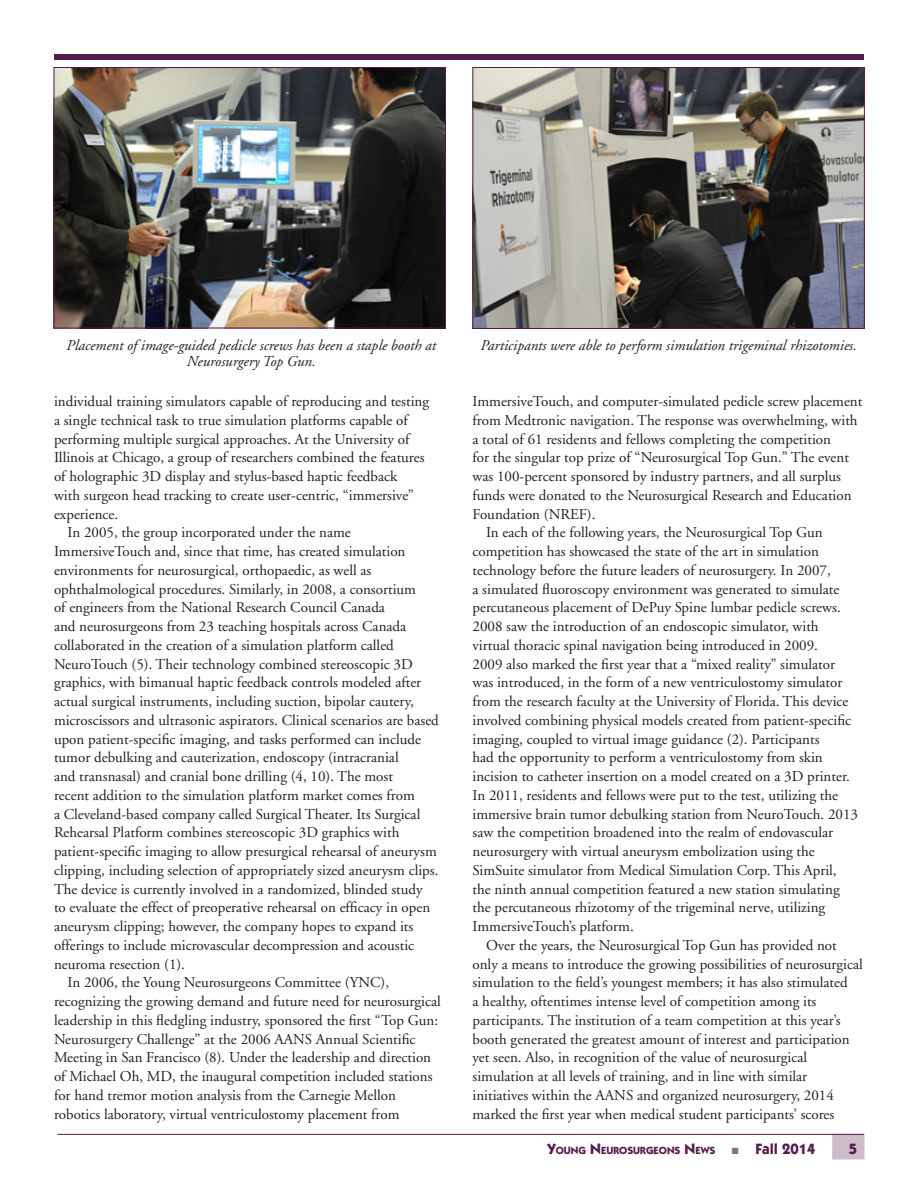
<style>
.page{position:relative;width:918px;height:1188px;background:#fff}
.page>*{position:absolute;margin:0;border:0;box-sizing:border-box;transform-origin:0 0}
.t1{font:15px/18.8px "Adobe Garamond";color:#231f20}
.t2{font:italic 15px "Adobe Garamond";color:#231f20}
.t3{font:700 15px "Itc Kabel";color:#551c4e}
.t4{font:700 10.5px "Itc Kabel";color:#551c4e}
.s1{font-size:15px}
.s2{color:#8d6e86}
</style>
<div class="page">
<div style="left:832px;top:1134px;width:32px;height:25px;background:#ccbdc9"></div>
<hr style="left:57px;top:1134px;width:807px;height:1px;background:#551c4e">
<div style="left:54px;top:54px;width:810px;height:6px;background:#551c4e"></div>
<img style="left:474px;top:69px;width:389px;height:258px">
<div style="left:472px;top:67px;width:393px;height:262px;border:1px solid #551c4e"></div>
<img style="left:56px;top:69px;width:388px;height:257px">
<div style="left:54px;top:67px;width:392px;height:261px;border:1px solid #551c4e"></div>
<p class="t2" style="left:67px;top:337px;width:371px">Placement of image-guided pedicle screws has been a staple booth at</p>
<p class="t2" style="left:480px;top:337px;width:378px">Participants were able to perform simulation trigeminal rhizotomies.</p>
<p class="t2" style="left:187px;top:353px;width:130px">Neurosurgery Top Gun.</p>
<p class="t1" style="left:54px;top:393px;width:377px">individual training simulators capable of reproducing and testing a single technical task to true simulation platforms capable of performing multiple surgical approaches. At the University of Illinois at Chicago, a group of researchers combined the features of holographic 3D display and stylus-based haptic feedback<br>with surgeon head tracking to create user-centric, “immersive” experience.</p>
<p class="t1" style="left:54px;top:524px;width:386px;text-indent:14px">In 2005, the group incorporated under the name ImmersiveTouch and, since that time, has created simulation environments for neurosurgical, orthopaedic, as well as ophthalmological procedures. Similarly, in 2008, a consortium<br>of engineers from the National Research Council Canada<br>and neurosurgeons from 23 teaching hospitals across Canada collaborated in the creation of a simulation platform called NeuroTouch (5). Their technology combined stereoscopic 3D graphics, with bimanual haptic feedback controls modeled after actual surgical instruments, including suction, bipolar cautery, microscissors and ultrasonic aspirators. Clinical scenarios are based upon patient-specific imaging, and tasks performed can include tumor debulking and cauterization, endoscopy (intracranial<br>and transnasal) and cranial bone drilling (4, 10). The most<br>recent addition to the simulation platform market comes from<br>a Cleveland-based company called Surgical Theater. Its Surgical Rehearsal Platform combines stereoscopic 3D graphics with patient-specific imaging to allow presurgical rehearsal of aneurysm clipping, including selection of appropriately sized aneurysm clips.<br>The device is currently involved in a randomized, blinded study<br>to evaluate the effect of preoperative rehearsal on efficacy in open aneurysm clipping; however, the company hopes to expand its offerings to include microvascular decompression and acoustic neuroma resection (1).</p>
<p class="t1" style="left:54px;top:974px;width:388px;text-indent:14px">In 2006, the Young Neurosurgeons Committee (YNC), recognizing the growing demand and future need for neurosurgical leadership in this fledgling industry, sponsored the first “Top Gun:<br>Neurosurgery Challenge” at the 2006 AANS Annual Scientific Meeting in San Francisco (8). Under the leadership and direction of Michael Oh, MD, the inaugural competition included stations for hand tremor motion analysis from the Carnegie Mellon robotics laboratory, virtual ventriculostomy placement from</p>
<p class="t1" style="left:472px;top:393px;width:391px">ImmersiveTouch, and computer-simulated pedicle screw placement from Medtronic navigation. The response was overwhelming, with a total of 61 residents and fellows completing the competition<br>for the singular top prize of “Neurosurgical Top Gun.” The event was 100-percent sponsored by industry partners, and all surplus funds were donated to the Neurosurgical Research and Education Foundation (NREF).</p>
<p class="t1" style="left:472px;top:524px;width:387px;text-indent:14px">In each of the following years, the Neurosurgical Top Gun competition has showcased the state of the art in simulation technology before the future leaders of neurosurgery. In 2007,<br>a simulated fluoroscopy environment was generated to simulate percutaneous placement of DePuy Spine lumbar pedicle screws.<br>2008 saw the introduction of an endoscopic simulator, with virtual thoracic spinal navigation being introduced in 2009.<br>2009 also marked the first year that a “mixed reality” simulator was introduced, in the form of a new ventriculostomy simulator from the research faculty at the University of Florida. This device involved combining physical models created from patient-specific imaging, coupled to virtual image guidance (2). Participants<br>had the opportunity to perform a ventriculostomy from skin incision to catheter insertion on a model created on a 3D printer.<br>In 2011, residents and fellows were put to the test, utilizing the immersive brain tumor debulking station from NeuroTouch. 2013 saw the competition broadened into the realm of endovascular neurosurgery with virtual aneurysm embolization using the SimSuite simulator from Medical Simulation Corp. This April, the ninth annual competition featured a new station simulating the percutaneous rhizotomy of the trigeminal nerve, utilizing ImmersiveTouch’s platform.</p>
<p class="t1" style="left:472px;top:936px;width:392px;text-indent:14px">Over the years, the Neurosurgical Top Gun has provided not only a means to introduce the growing possibilities of neurosurgical simulation to the field’s youngest members; it has also stimulated<br>a healthy, oftentimes intense level of competition among its participants. The institution of a team competition at this year’s booth generated the greatest amount of interest and participation yet seen. Also, in recognition of the value of neurosurgical simulation at all levels of training, and in line with similar initiatives within the AANS and organized neurosurgery, 2014 marked the first year when medical student participants’ scores</p>
<p class="t4" style="left:547px;top:1144px;width:270px"><span class="s1">Y</span>OUNG <span class="s1">N</span>EUROSURGEONS <span class="s1">N</span>EWS <span class="s2">■</span> <span class="s1">Fall 2014</span></p>
<p class="t3" style="left:849px;top:1139px;width:10px">5</p>
</div>
